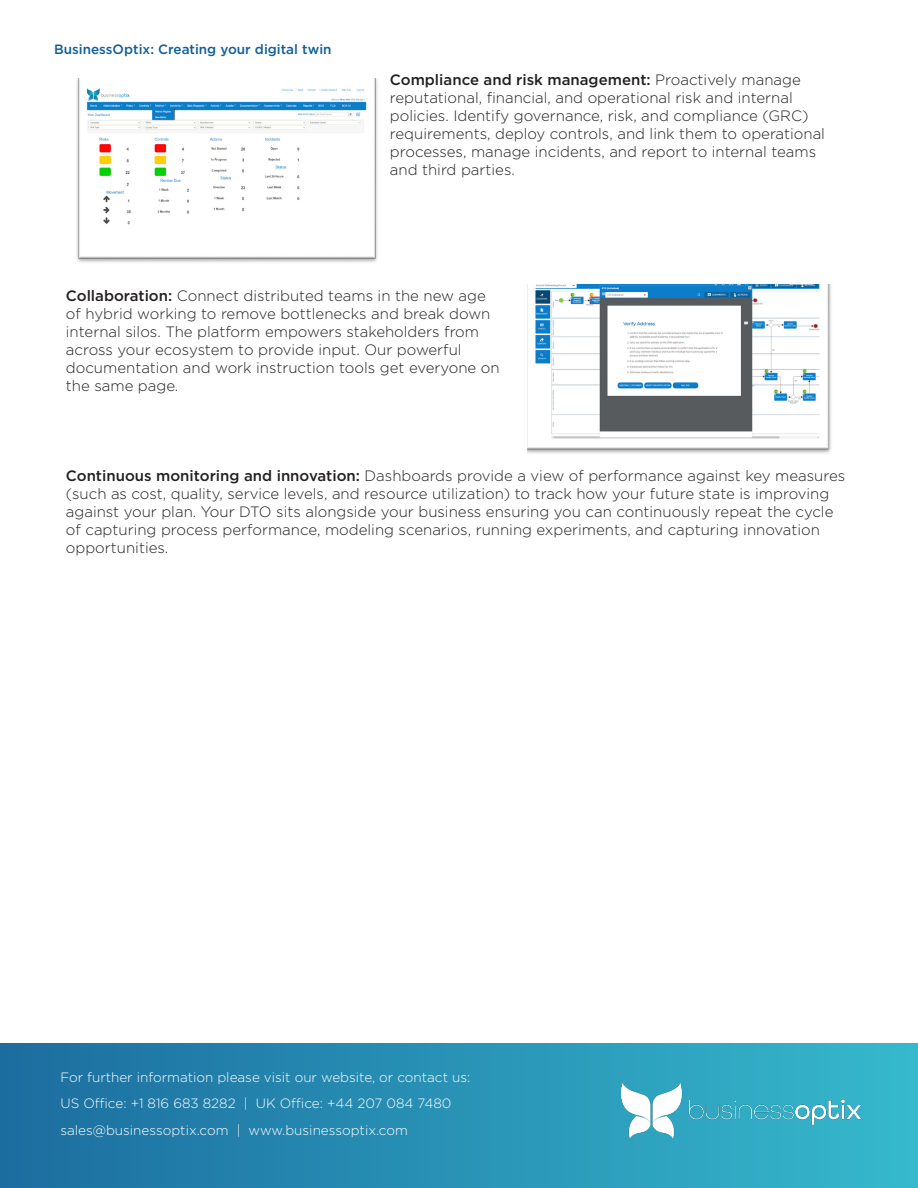
<style>
.page{position:relative;width:918px;height:1188px;background:#fff}
.page>*{position:absolute;margin:0;border:0;box-sizing:border-box;transform-origin:0 0}
.t1{font:300 15px/18px "Gotham";color:#231f20}
.t2{font:300 13.5px "Gotham";color:#fff}
.t3{font:500 13.5px "Gotham";color:#0f5e99}
.s1{font-weight:500}
</style>
<div class="page">
<div style="left:0;top:1043px;width:918px;height:145px;background:linear-gradient(to right,#1c6d9f,#36b9cd)"></div>
<img style="left:622px;top:1084px;width:238px;height:55px">
<img style="left:76px;top:78px;width:302px;height:185px">
<img style="left:527px;top:284px;width:304px;height:170px">
<p class="t3" style="left:54px;top:40px;width:279px">BusinessOptix: Creating your digital twin</p>
<p class="t1" style="left:390px;top:70px;width:437px"><span class="s1">Compliance and risk management:</span> Proactively manage reputational, financial, and operational risk and internal policies. Identify governance, risk, and compliance (GRC) requirements, deploy controls, and link them to operational processes, manage incidents, and report to internal teams and third parties.</p>
<p class="t1" style="left:66px;top:286px;width:435px"><span class="s1">Collaboration:</span> Connect distributed teams in the new age of hybrid working to remove bottlenecks and break down internal silos. The platform empowers stakeholders from across your ecosystem to provide input. Our powerful documentation and work instruction tools get everyone on the same page.</p>
<p class="t1" style="left:66px;top:466px;width:781px"><span class="s1">Continuous monitoring and innovation:</span> Dashboards provide a view of performance against key measures (such as cost, quality, service levels, and resource utilization) to track how your future state is improving against your plan. Your DTO sits alongside your business ensuring you can continuously repeat the cycle of capturing process performance, modeling scenarios, running experiments, and capturing innovation opportunities.</p>
<p class="t2" style="left:60px;top:1068px;width:411px">For further information please visit our website, or contact us:</p>
<p class="t2" style="left:60px;top:1095px;width:393px">US Office: +1 816 683 8282 | UK Office: +44 207 084 7480</p>
<p class="t2" style="left:60px;top:1121px;width:349px">sales@businessoptix.com | www.businessoptix.com</p>
</div>
